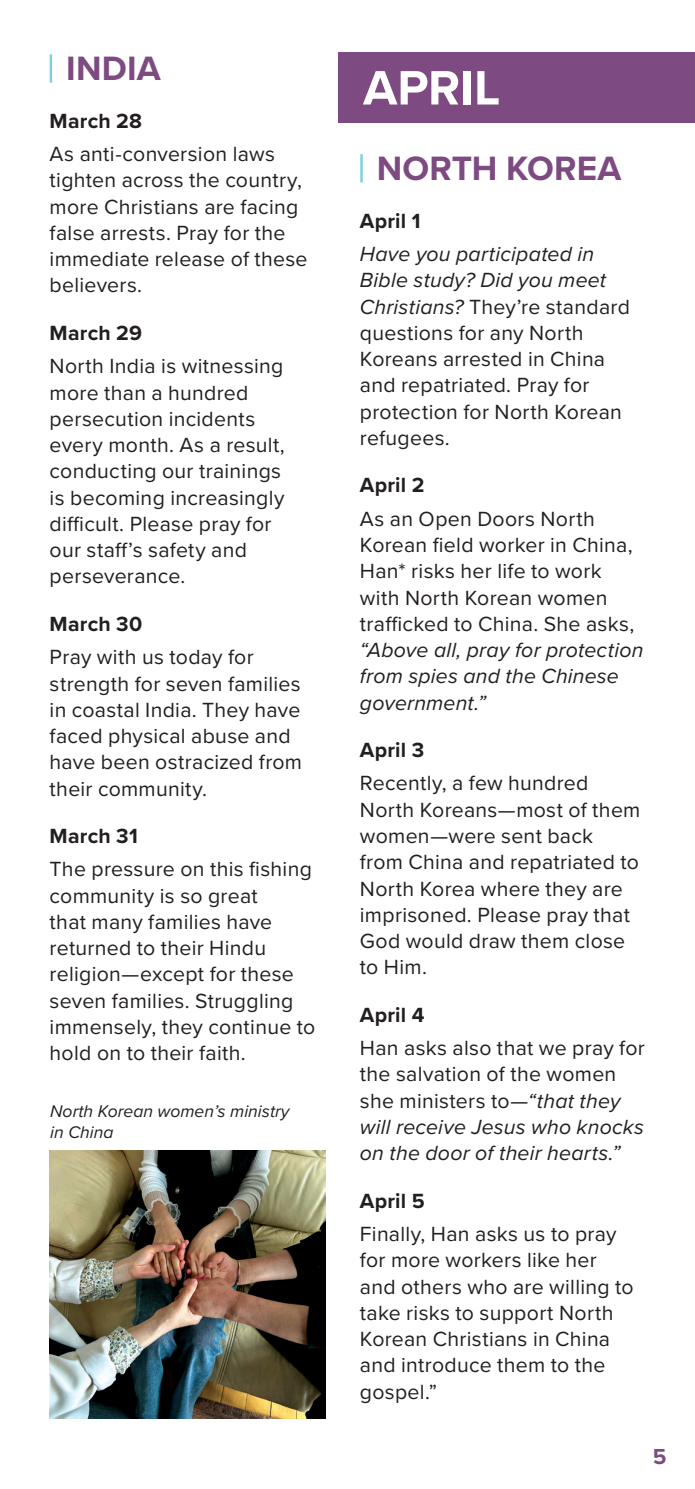
<style>
.page{position:relative;width:695px;height:1489px;background:#fff}
.page>*{position:absolute;margin:0;border:0;box-sizing:border-box;transform-origin:0 0}
.t1{font:700 50px "Proxima Nova";color:#fff}
.t2{font:700 35px "Proxima Nova";letter-spacing:.005em;color:#7d4a82}
.t3{font:700 22.5px "Proxima Nova";color:#7d4a82}
.t4{font:21.25px/26.2px "Proxima Nova";letter-spacing:.015em;color:#231f20}
.t5{font:italic 21.25px/26.2px "Proxima Nova";letter-spacing:.01em;color:#231f20}
.t6{font:700 21.25px "Proxima Nova";letter-spacing:.01em;color:#231f20}
.t7{font:italic 17.5px/21px "Proxima Nova";color:#231f20}
.s1{font-style:italic}
</style>
<div class="page">
<div style="left:338px;top:53px;width:356px;height:70px;background:#7d4a82"></div>
<img style="left:50px;top:1150px;width:275px;height:268px">
<hr style="left:50px;top:54px;width:2px;height:29px;background:#7fd1e0">
<hr style="left:360px;top:154px;width:2px;height:28px;background:#7fd1e0">
<h2 class="t2" style="left:66px;top:42px;width:96px">INDIA</h2>
<p class="t6" style="left:50px;top:105px;width:94px">March 28</p>
<p class="t4" style="left:50px;top:140px;width:259px">As anti-conversion laws tighten across the country, more Christians are facing false arrests. Pray for the immediate release of these believers.</p>
<p class="t6" style="left:50px;top:317px;width:94px">March 29</p>
<p class="t4" style="left:50px;top:352px;width:237px">North India is witnessing more than a hundred persecution incidents every month. As a result, conducting our trainings is becoming increasingly difficult. Please pray for our staff’s safety and perseverance.</p>
<p class="t6" style="left:50px;top:608px;width:94px">March 30</p>
<p class="t4" style="left:50px;top:643px;width:254px">Pray with us today for strength for seven families in coastal India. They have faced physical abuse and have been ostracized from their community.</p>
<p class="t6" style="left:50px;top:820px;width:90px">March 31</p>
<p class="t4" style="left:50px;top:855px;width:267px">The pressure on this fishing community is so great<br>that many families have returned to their Hindu religion—except for these seven families. Struggling immensely, they continue to hold on to their faith.</p>
<p class="t7" style="left:50px;top:1099px;width:241px">North Korean women’s ministry in China</p>
<h1 class="t1" style="left:363px;top:51px;width:139px">APRIL</h1>
<h2 class="t2" style="left:377px;top:142px;width:246px">NORTH KOREA</h2>
<p class="t6" style="left:360px;top:205px;width:62px">April 1</p>
<p class="t4" style="left:360px;top:240px;width:271px"><span class="s1">Have you participated in<br>Bible study? Did you meet<br>Christians?</span> They’re standard questions for any North<br>Koreans arrested in China and repatriated. Pray for protection for North Korean refugees.</p>
<p class="t6" style="left:360px;top:469px;width:66px">April 2</p>
<p class="t4" style="left:360px;top:504px;width:276px">As an Open Doors North<br>Korean field worker in China,<br>Han* risks her life to work with North Korean women trafficked to China. She asks,</p>
<p class="t5" style="left:360px;top:636px;width:285px">“Above all, pray for protection from spies and the Chinese government.”</p>
<p class="t6" style="left:360px;top:734px;width:66px">April 3</p>
<p class="t4" style="left:360px;top:769px;width:282px">Recently, a few hundred<br>North Koreans—most of them women—were sent back from China and repatriated to<br>North Korea where they are imprisoned. Please pray that<br>God would draw them close to Him.</p>
<p class="t6" style="left:360px;top:998px;width:66px">April 4</p>
<p class="t4" style="left:360px;top:1033px;width:286px">Han asks also that we pray for the salvation of the women she ministers to—<span class="s1">“that they will receive Jesus who knocks on the door of their hearts.”</span></p>
<p class="t6" style="left:360px;top:1184px;width:66px">April 5</p>
<p class="t4" style="left:360px;top:1219px;width:275px">Finally, Han asks us to pray for more workers like her and others who are willing to take risks to support North<br>Korean Christians in China and introduce them to the gospel.”</p>
<p class="t3" style="left:652px;top:1439px;width:15px">5</p>
</div>
